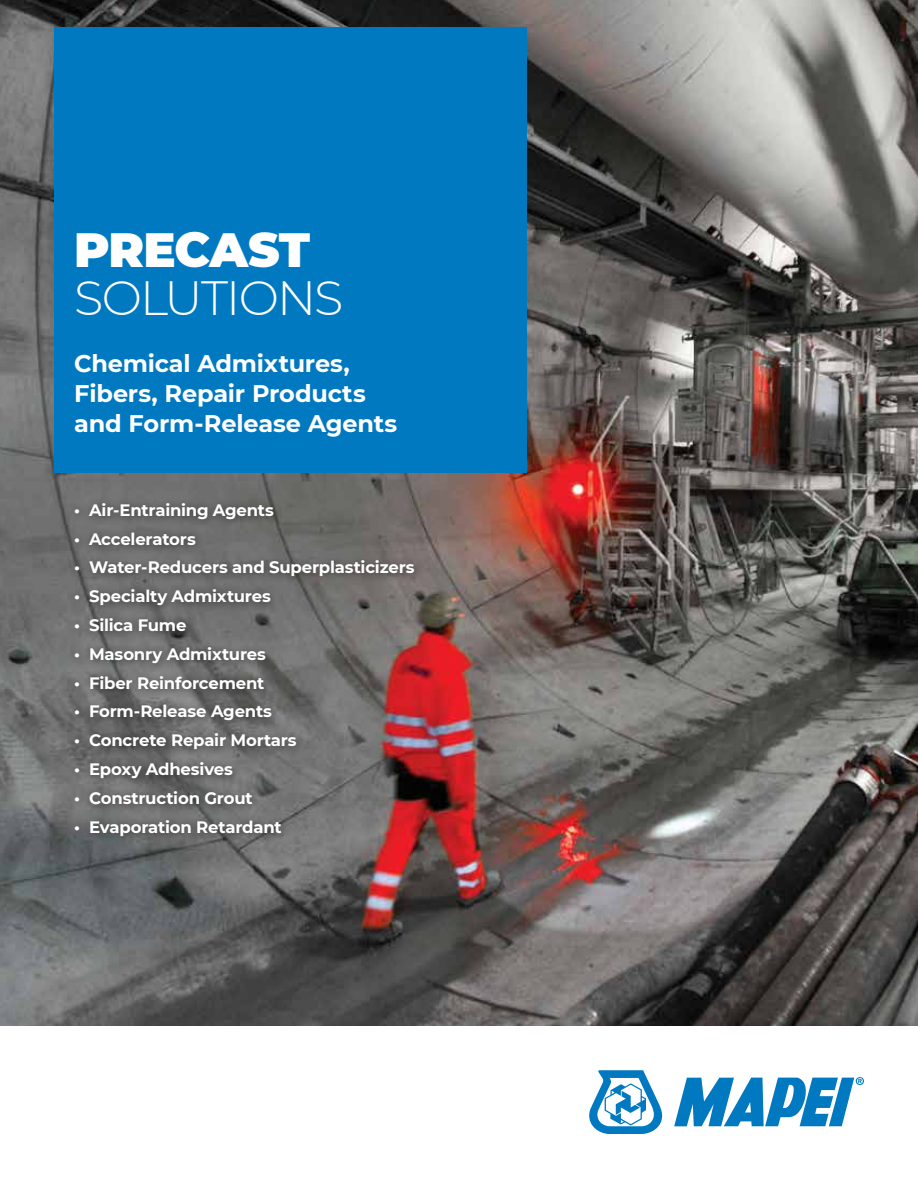
<style>
.page{position:relative;width:918px;height:1188px;background:#fff}
.page>*{position:absolute;margin:0;border:0;box-sizing:border-box;transform-origin:0 0}
.t1{font:900 48px/48px "Helvetica LT Std";letter-spacing:-.02em;color:#fff}
.t2{font:300 48px "Montserrat";letter-spacing:-.035em;color:#fff}
.t3{font:900 48px "Montserrat";letter-spacing:-.02em;color:#fff}
.t4{font:700 24px/30px "Montserrat";letter-spacing:-.01em;color:#fff}
.t5{font:700 16.5px "Montserrat";letter-spacing:-.01em;color:#fff}
.s1{font-weight:300}
</style>
<div class="page">
<img style="left:0;top:0;width:918px;height:1026px">
<svg style="left:589px;top:1070px;width:74px;height:64px"></svg>
<svg style="left:674px;top:1077px;width:190px;height:49px"></svg>
<div style="left:54px;top:27px;width:472px;height:445px;background:#0079c1"></div>
<div style="left:67px;top:496px;width:357px;height:351px;background:#231f20;opacity:.5"></div>
<h1 class="t3" style="left:74px;top:214px;width:237px">PRECAST</h1>
<h1 class="t2" style="left:74px;top:265px;width:271px">SOLUTIONS</h1>
<h2 class="t4" style="left:74px;top:347px;width:324px">Chemical Admixtures,<br>Fibers, Repair Products and Form-Release Agents</h2>
<h1 class="t1" style="left:74px;top:342px;width:297px">Admixtures <span class="s1">for</span> Concrete</h1>
<p class="t5" style="left:74px;top:498px;width:201px">• Air-Entraining Agents</p>
<p class="t5" style="left:74px;top:527px;width:123px">• Accelerators</p>
<p class="t5" style="left:74px;top:556px;width:342px">• Water-Reducers and Superplasticizers</p>
<p class="t5" style="left:74px;top:585px;width:198px">• Specialty Admixtures</p>
<p class="t5" style="left:74px;top:613px;width:114px">• Silica Fume</p>
<p class="t5" style="left:74px;top:642px;width:193px">• Masonry Admixtures</p>
<p class="t5" style="left:74px;top:671px;width:192px">• Fiber Reinforcement</p>
<p class="t5" style="left:74px;top:700px;width:199px">• Form-Release Agents</p>
<p class="t5" style="left:74px;top:728px;width:224px">• Concrete Repair Mortars</p>
<p class="t5" style="left:74px;top:757px;width:160px">• Epoxy Adhesives</p>
<p class="t5" style="left:74px;top:786px;width:180px">• Construction Grout</p>
<p class="t5" style="left:74px;top:815px;width:209px">• Evaporation Retardant</p>
</div>
